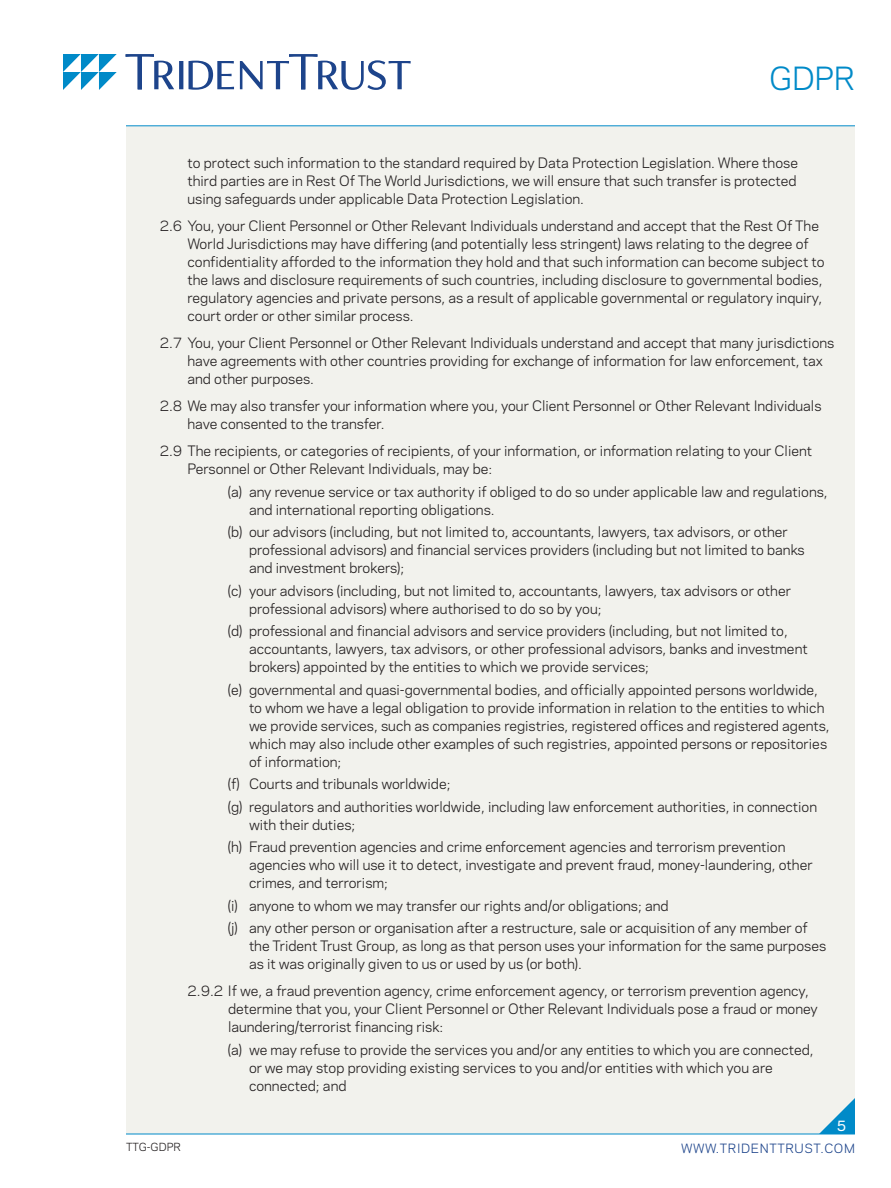
<style>
.page{position:relative;width:891px;height:1188px;background:#fff}
.page>*{position:absolute;margin:0;border:0;box-sizing:border-box;transform-origin:0 0}
.t1{font:30px "Polaris";color:#008ac8}
.Basic_w_3_sp_before{font:13.5px/18px "Polaris";color:#231f20}
.Basic_w_6_sp_before{font:13.5px/18px "Polaris";color:#231f20}
.t2{font:500 13.5px "Polaris";color:#fff}
.t3{font:12px "Polaris";letter-spacing:.05em;color:#1d448b}
.t4{font:10.5px "Polaris";color:#231f20}
</style>
<div class="page">
<svg style="left:126px;top:54px;width:285px;height:36px"></svg>
<svg style="left:63px;top:54px;width:54px;height:36px"></svg>
<div style="left:126px;top:127px;width:729px;height:1007px;background:#f2f2ed"></div>
<hr style="left:126px;top:126px;width:729px;height:1px;background:#008ac8">
<hr style="left:126px;top:1134px;width:729px;height:1px;background:#008ac8">
<h1 class="t1" style="left:769px;top:56px;width:87px">GDPR</h1>
<p class="Basic_w_6_sp_before" style="left:188px;top:153px;width:612px;text-align:justify">to protect such information to the standard required by Data Protection Legislation. Where those third parties are in Rest Of The World Jurisdictions, we will ensure that such transfer is protected using safeguards under applicable Data Protection Legislation.</p>
<p class="Basic_w_6_sp_before" style="left:188px;top:216px;width:639px;text-indent:-28px">2.6 You, your Client Personnel or Other Relevant Individuals understand and accept that the Rest Of The World Jurisdictions may have differing (and potentially less stringent) laws relating to the degree of confidentiality afforded to the information they hold and that such information can become subject to the laws and disclosure requirements of such countries, including disclosure to governmental bodies, regulatory agencies and private persons, as a result of applicable governmental or regulatory inquiry, court order or other similar process.</p>
<p class="Basic_w_6_sp_before" style="left:188px;top:333px;width:648px;text-indent:-28px">2.7 You, your Client Personnel or Other Relevant Individuals understand and accept that many jurisdictions have agreements with other countries providing for exchange of information for law enforcement, tax and other purposes.</p>
<p class="Basic_w_6_sp_before" style="left:188px;top:396px;width:636px;text-indent:-28px">2.8 We may also transfer your information where you, your Client Personnel or Other Relevant Individuals have consented to the transfer.</p>
<p class="Basic_w_6_sp_before" style="left:188px;top:441px;width:626px;text-indent:-28px">2.9 The recipients, or categories of recipients, of your information, or information relating to your Client<br>Personnel or Other Relevant Individuals, may be:</p>
<p class="Basic_w_3_sp_before" style="left:249px;top:482px;width:580px;text-indent:-21px">(a) any revenue service or tax authority if obliged to do so under applicable law and regulations, and international reporting obligations.</p>
<p class="Basic_w_3_sp_before" style="left:249px;top:522px;width:557px;text-indent:-21px">(b) our advisors (including, but not limited to, accountants, lawyers, tax advisors, or other professional advisors) and financial services providers (including but not limited to banks and investment brokers);</p>
<p class="Basic_w_3_sp_before" style="left:249px;top:581px;width:544px;text-indent:-21px">(c) your advisors (including, but not limited to, accountants, lawyers, tax advisors or other professional advisors) where authorised to do so by you;</p>
<p class="Basic_w_3_sp_before" style="left:249px;top:621px;width:560px;text-indent:-21px">(d) professional and financial advisors and service providers (including, but not limited to, accountants, lawyers, tax advisors, or other professional advisors, banks and investment brokers) appointed by the entities to which we provide services;</p>
<p class="Basic_w_3_sp_before" style="left:249px;top:680px;width:582px;text-indent:-21px">(e) governmental and quasi-governmental bodies, and officially appointed persons worldwide, to whom we have a legal obligation to provide information in relation to the entities to which we provide services, such as companies registries, registered offices and registered agents, which may also include other examples of such registries, appointed persons or repositories of information;</p>
<p class="Basic_w_3_sp_before" style="left:228px;top:774px;width:224px">(f) Courts and tribunals worldwide;</p>
<p class="Basic_w_3_sp_before" style="left:249px;top:797px;width:570px;text-indent:-21px">(g) regulators and authorities worldwide, including law enforcement authorities, in connection with their duties;</p>
<p class="Basic_w_3_sp_before" style="left:249px;top:837px;width:565px;text-indent:-21px">(h) Fraud prevention agencies and crime enforcement agencies and terrorism prevention agencies who will use it to detect, investigate and prevent fraud, money-laundering, other crimes, and terrorism;</p>
<p class="Basic_w_3_sp_before" style="left:228px;top:896px;width:442px">(i) anyone to whom we may transfer our rights and/or obligations; and</p>
<p class="Basic_w_3_sp_before" style="left:249px;top:918px;width:579px;text-indent:-21px">(j) any other person or organisation after a restructure, sale or acquisition of any member of the Trident Trust Group, as long as that person uses your information for the same purposes as it was originally given to us or used by us (or both).</p>
<p class="Basic_w_6_sp_before" style="left:228px;top:981px;width:591px;text-indent:-41px">2.9.2 If we, a fraud prevention agency, crime enforcement agency, or terrorism prevention agency, determine that you, your Client Personnel or Other Relevant Individuals pose a fraud or money laundering/terrorist financing risk:</p>
<p class="Basic_w_3_sp_before" style="left:249px;top:1040px;width:566px;text-indent:-21px">(a) we may refuse to provide the services you and/or any entities to which you are connected, or we may stop providing existing services to you and/or entities with which you are connected; and</p>
<p class="t4" style="left:126px;top:1139px;width:56px">TTG-GDPR</p>
<p class="t2" style="left:837px;top:1116px;width:11px">5</p>
<p class="t3" style="left:681px;top:1139px;width:175px">WWW.TRIDENTTRUST.COM</p>
</div>
